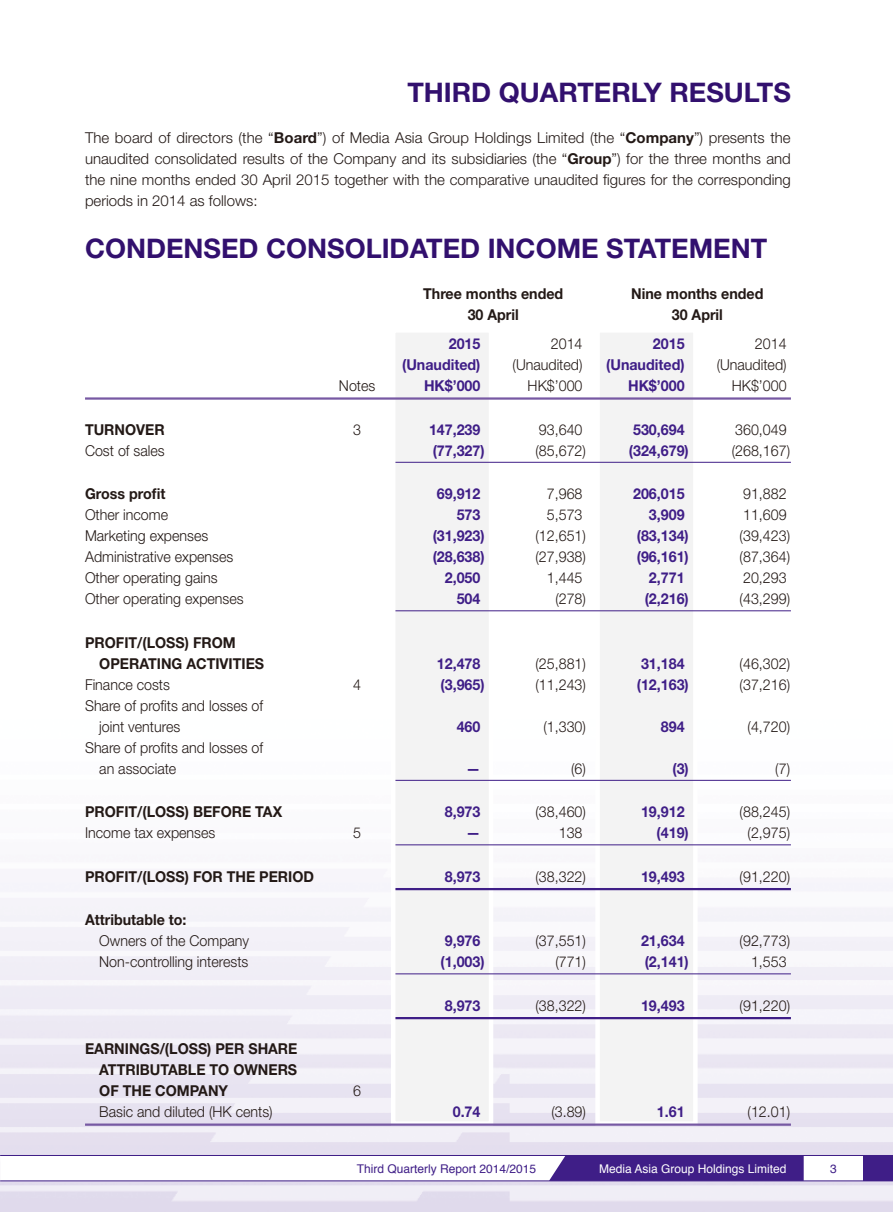
<style>
.page{position:relative;width:893px;height:1212px;background:#fff}
.page>*{position:absolute;margin:0;border:0;box-sizing:border-box;transform-origin:0 0}
.t1{font:700 27px "Helvetica Neue LT Std";color:#32106e}
.t2{font:300 15px/21px "Helvetica Neue LT Std";color:#231916;scale:.95 1}
.t3{font:300 15px/21px "Helvetica Neue LT Std";color:#231916;text-align:justify}
.t4{font:700 15px "Helvetica Neue LT Std";color:#3f1e87;scale:.95 1}
.t5{font:700 15px/21px "Helvetica Neue LT Std";color:#231916;scale:.95 1}
.t6{font:12px "Helvetica";color:#3f1e87}
.t7{font:12px "Helvetica";color:#fff}
.s1{font-weight:700}
</style>
<div class="page">
<div style="left:549px;top:1156px;width:255px;height:24px;background:#3f1e87"></div>
<div style="left:863px;top:1155px;width:30px;height:26px;background:#3f1e87"></div>
<hr style="left:0;top:1180px;width:893px;height:1px;background:#3f1e87">
<hr style="left:0;top:1155px;width:893px;height:1px;background:#3f1e87">
<div style="left:391px;top:328px;width:102px;height:798px;background:#f3f3f3;border:4px solid #fff"></div>
<div style="left:595px;top:328px;width:103px;height:798px;background:#f3f3f3;border:4px solid #fff"></div>
<hr style="left:85px;top:397px;width:706px;height:3px;background:#7759a3">
<hr style="left:395px;top:462px;width:396px;height:1px;background:#3f1e87">
<hr style="left:395px;top:610px;width:396px;height:1px;background:#3f1e87">
<hr style="left:395px;top:780px;width:396px;height:1px;background:#3f1e87">
<hr style="left:395px;top:844px;width:396px;height:1px;background:#3f1e87">
<hr style="left:395px;top:888px;width:396px;height:2px;background:#3f1e87">
<hr style="left:395px;top:973px;width:396px;height:1px;background:#3f1e87">
<hr style="left:395px;top:1017px;width:396px;height:2px;background:#3f1e87">
<hr style="left:85px;top:1123px;width:706px;height:3px;background:#7759a3">
<h1 class="t1" style="left:407px;top:76px;width:385px">THIRD QUARTERLY RESULTS</h1>
<p class="t3" style="left:85px;top:126px;width:707px">The board of directors (the “<span class="s1">Board</span>”) of Media Asia Group Holdings Limited (the “<span class="s1">Company</span>”) presents the unaudited consolidated results of the Company and its subsidiaries (the “<span class="s1">Group</span>”) for the three months and the nine months ended 30 April 2015 together with the comparative unaudited figures for the corresponding periods in 2014 as follows:</p>
<h1 class="t1" style="left:85px;top:231px;width:684px">CONDENSED CONSOLIDATED INCOME STATEMENT</h1>
<p class="t5" style="left:423px;top:282px;width:149px">Three months ended</p>
<p class="t5" style="left:631px;top:282px;width:141px">Nine months ended</p>
<p class="t5" style="left:468px;top:303px;width:55px">30 April</p>
<p class="t5" style="left:672px;top:303px;width:55px">30 April</p>
<p class="t4" style="left:449px;top:335px;width:35px">2015</p>
<p class="t2" style="left:551px;top:333px;width:35px">2014</p>
<p class="t4" style="left:653px;top:335px;width:35px">2015</p>
<p class="t2" style="left:755px;top:333px;width:35px">2014</p>
<p class="t4" style="left:402px;top:356px;width:84px">(Unaudited)</p>
<p class="t2" style="left:513px;top:354px;width:75px">(Unaudited)</p>
<p class="t4" style="left:606px;top:356px;width:84px">(Unaudited)</p>
<p class="t2" style="left:717px;top:354px;width:75px">(Unaudited)</p>
<p class="t2" style="left:339px;top:375px;width:40px">Notes</p>
<p class="t4" style="left:424px;top:377px;width:61px">HK$’000</p>
<p class="t2" style="left:528px;top:375px;width:59px">HK$’000</p>
<p class="t4" style="left:628px;top:377px;width:61px">HK$’000</p>
<p class="t2" style="left:732px;top:375px;width:59px">HK$’000</p>
<p class="t5" style="left:85px;top:418px;width:85px">TURNOVER</p>
<p class="t2" style="left:353px;top:418px;width:10px">3</p>
<p class="t4" style="left:429px;top:420px;width:56px">147,239</p>
<p class="t2" style="left:539px;top:418px;width:47px">93,640</p>
<p class="t4" style="left:633px;top:420px;width:56px">530,694</p>
<p class="t2" style="left:735px;top:418px;width:56px">360,049</p>
<p class="t2" style="left:85px;top:439px;width:85px">Cost of sales</p>
<p class="t4" style="left:433px;top:441px;width:56px">(77,327)</p>
<p class="t2" style="left:535px;top:439px;width:55px">(85,672)</p>
<p class="t4" style="left:629px;top:441px;width:65px">(324,679)</p>
<p class="t2" style="left:732px;top:439px;width:63px">(268,167)</p>
<p class="t5" style="left:85px;top:483px;width:86px">Gross profit</p>
<p class="t4" style="left:437px;top:485px;width:47px">69,912</p>
<p class="t2" style="left:547px;top:483px;width:39px">7,968</p>
<p class="t4" style="left:633px;top:485px;width:56px">206,015</p>
<p class="t2" style="left:743px;top:483px;width:47px">91,882</p>
<p class="t2" style="left:85px;top:504px;width:89px">Other income</p>
<p class="t4" style="left:457px;top:506px;width:27px">573</p>
<p class="t2" style="left:547px;top:504px;width:39px">5,573</p>
<p class="t4" style="left:649px;top:506px;width:39px">3,909</p>
<p class="t2" style="left:743px;top:504px;width:47px">11,609</p>
<p class="t2" style="left:85px;top:525px;width:131px">Marketing expenses</p>
<p class="t4" style="left:433px;top:527px;width:56px">(31,923)</p>
<p class="t2" style="left:535px;top:525px;width:55px">(12,651)</p>
<p class="t4" style="left:637px;top:527px;width:56px">(83,134)</p>
<p class="t2" style="left:740px;top:525px;width:55px">(39,423)</p>
<p class="t2" style="left:85px;top:546px;width:158px">Administrative expenses</p>
<p class="t4" style="left:433px;top:548px;width:56px">(28,638)</p>
<p class="t2" style="left:535px;top:546px;width:55px">(27,938)</p>
<p class="t4" style="left:637px;top:548px;width:56px">(96,161)</p>
<p class="t2" style="left:740px;top:546px;width:55px">(87,364)</p>
<p class="t2" style="left:85px;top:567px;width:141px">Other operating gains</p>
<p class="t4" style="left:445px;top:569px;width:39px">2,050</p>
<p class="t2" style="left:547px;top:567px;width:39px">1,445</p>
<p class="t4" style="left:649px;top:569px;width:39px">2,771</p>
<p class="t2" style="left:743px;top:567px;width:47px">20,293</p>
<p class="t2" style="left:85px;top:588px;width:168px">Other operating expenses</p>
<p class="t4" style="left:457px;top:590px;width:27px">504</p>
<p class="t2" style="left:555px;top:588px;width:34px">(278)</p>
<p class="t4" style="left:645px;top:590px;width:48px">(2,216)</p>
<p class="t2" style="left:740px;top:588px;width:55px">(43,299)</p>
<p class="t5" style="left:99px;top:631px;width:175px;text-indent:-14px">PROFIT/(LOSS) FROM<br>OPERATING ACTIVITIES</p>
<p class="t4" style="left:437px;top:654px;width:47px">12,478</p>
<p class="t2" style="left:535px;top:652px;width:55px">(25,881)</p>
<p class="t4" style="left:641px;top:654px;width:47px">31,184</p>
<p class="t2" style="left:740px;top:652px;width:55px">(46,302)</p>
<p class="t2" style="left:85px;top:673px;width:91px">Finance costs</p>
<p class="t2" style="left:353px;top:673px;width:10px">4</p>
<p class="t4" style="left:441px;top:675px;width:48px">(3,965)</p>
<p class="t2" style="left:535px;top:673px;width:55px">(11,243)</p>
<p class="t4" style="left:637px;top:675px;width:56px">(12,163)</p>
<p class="t2" style="left:740px;top:673px;width:55px">(37,216)</p>
<p class="t2" style="left:99px;top:694px;width:174px;text-indent:-14px">Share of profits and losses of joint ventures</p>
<p class="t4" style="left:457px;top:717px;width:27px">460</p>
<p class="t2" style="left:543px;top:715px;width:46px">(1,330)</p>
<p class="t4" style="left:661px;top:717px;width:27px">894</p>
<p class="t2" style="left:748px;top:715px;width:46px">(4,720)</p>
<p class="t2" style="left:99px;top:736px;width:174px;text-indent:-14px">Share of profits and losses of an associate</p>
<p class="t4" style="left:466px;top:759px;width:16px">—</p>
<p class="t2" style="left:571px;top:757px;width:17px">(6)</p>
<p class="t4" style="left:672px;top:759px;width:19px">(3)</p>
<p class="t2" style="left:775px;top:757px;width:17px">(7)</p>
<p class="t5" style="left:85px;top:801px;width:209px">PROFIT/(LOSS) BEFORE TAX</p>
<p class="t4" style="left:445px;top:803px;width:39px">8,973</p>
<p class="t2" style="left:535px;top:801px;width:55px">(38,460)</p>
<p class="t4" style="left:641px;top:803px;width:47px">19,912</p>
<p class="t2" style="left:740px;top:801px;width:55px">(88,245)</p>
<p class="t2" style="left:85px;top:822px;width:139px">Income tax expenses</p>
<p class="t2" style="left:353px;top:822px;width:10px">5</p>
<p class="t4" style="left:466px;top:824px;width:16px">—</p>
<p class="t2" style="left:559px;top:822px;width:27px">138</p>
<p class="t4" style="left:657px;top:824px;width:35px">(419)</p>
<p class="t2" style="left:748px;top:822px;width:46px">(2,975)</p>
<p class="t5" style="left:85px;top:865px;width:243px">PROFIT/(LOSS) FOR THE PERIOD</p>
<p class="t4" style="left:445px;top:867px;width:39px">8,973</p>
<p class="t2" style="left:535px;top:865px;width:55px">(38,322)</p>
<p class="t4" style="left:641px;top:867px;width:47px">19,493</p>
<p class="t2" style="left:740px;top:865px;width:55px">(91,220)</p>
<p class="t5" style="left:85px;top:909px;width:108px">Attributable to:</p>
<p class="t2" style="left:99px;top:930px;width:159px">Owners of the Company</p>
<p class="t4" style="left:445px;top:932px;width:39px">9,976</p>
<p class="t2" style="left:535px;top:930px;width:55px">(37,551)</p>
<p class="t4" style="left:641px;top:932px;width:47px">21,634</p>
<p class="t2" style="left:740px;top:930px;width:55px">(92,773)</p>
<p class="t2" style="left:99px;top:951px;width:158px">Non-controlling interests</p>
<p class="t4" style="left:441px;top:953px;width:48px">(1,003)</p>
<p class="t2" style="left:555px;top:951px;width:34px">(771)</p>
<p class="t4" style="left:645px;top:953px;width:48px">(2,141)</p>
<p class="t2" style="left:751px;top:951px;width:39px">1,553</p>
<p class="t4" style="left:445px;top:996px;width:39px">8,973</p>
<p class="t2" style="left:535px;top:994px;width:55px">(38,322)</p>
<p class="t4" style="left:641px;top:996px;width:47px">19,493</p>
<p class="t2" style="left:740px;top:994px;width:55px">(91,220)</p>
<p class="t5" style="left:99px;top:1038px;width:210px;text-align:justify;text-indent:-14px">EARNINGS/(LOSS) PER SHARE ATTRIBUTABLE TO OWNERS OF THE COMPANY</p>
<p class="t2" style="left:353px;top:1080px;width:10px">6</p>
<p class="t2" style="left:99px;top:1101px;width:184px">Basic and diluted (HK cents)</p>
<p class="t4" style="left:453px;top:1103px;width:31px">0.74</p>
<p class="t2" style="left:551px;top:1101px;width:38px">(3.89)</p>
<p class="t4" style="left:657px;top:1103px;width:31px">1.61</p>
<p class="t2" style="left:748px;top:1101px;width:46px">(12.01)</p>
<p class="t6" style="left:357px;top:1159px;width:181px">Third Quarterly Report 2014/2015</p>
<p class="t7" style="left:599px;top:1159px;width:189px">Media Asia Group Holdings Limited</p>
<p class="t6" style="left:830px;top:1159px;width:8px">3</p>
</div>
